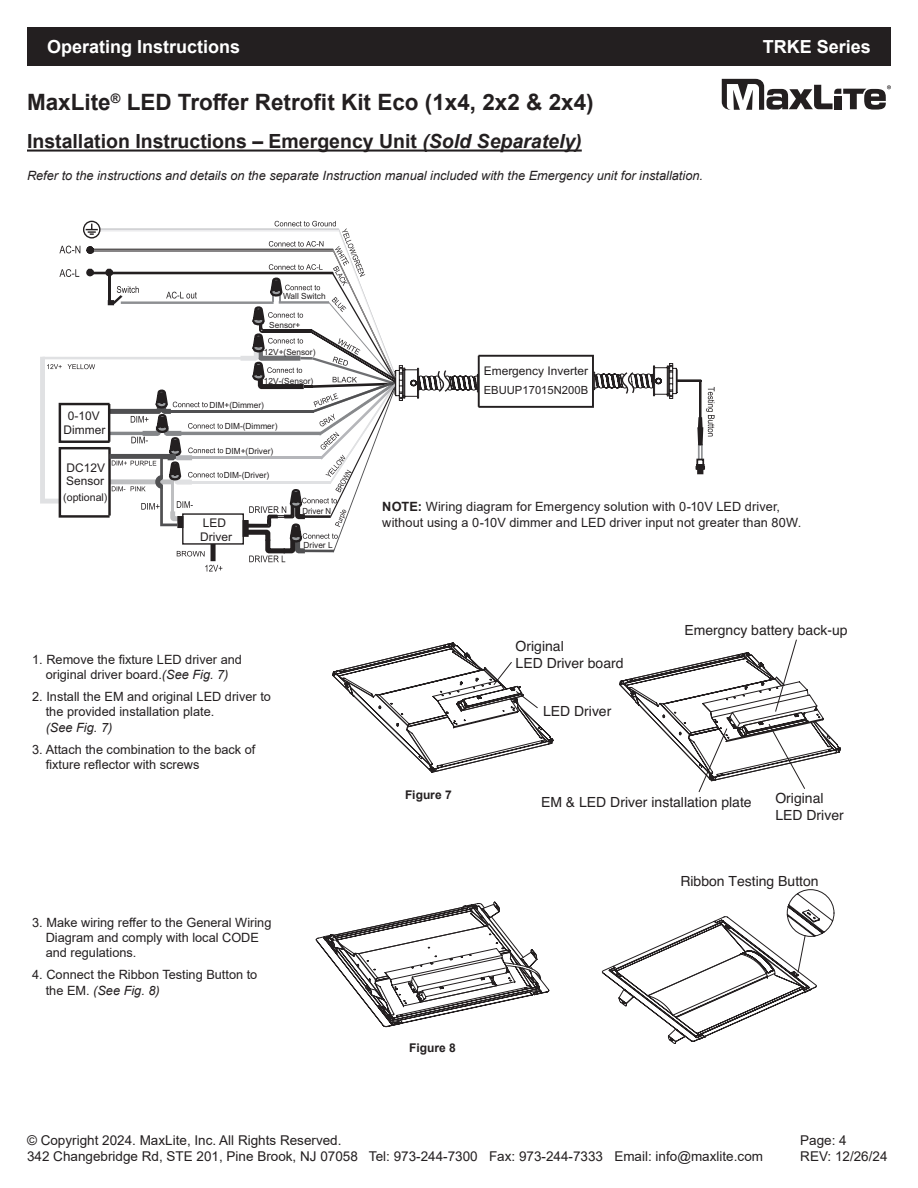
<style>
.page{position:relative;width:918px;height:1188px;background:#fff}
.page>*{position:absolute;margin:0;border:0;box-sizing:border-box;transform-origin:0 0}
.t1{font:700 22.5px "Arial";color:#231f20}
.t2{font:700 19.5px "Arial";color:#231f20}
.t3{font:700 18px "Arial";color:#fff}
.t4{font:13.95px/16.8px "Helvetica";color:#231f20}
.t5{font:13.5px/16.2px "Arial";color:#231f20}
.t6{font:12.75px/15.3px "Arial";color:#231f20}
.t7{font:italic 12.75px "Arial";color:#231f20}
.t8{font:12px/14.1px "Arial";color:#231f20}
.t9{font:700 12px "Arial";color:#231f20}
.t10{font:11.25px "Arial";color:#231f20}
.t11{font:10.65px "Arial";color:#231f20}
.t12{font:8.4px "Arial";color:#231f20}
.t13{font:8.4px "Arial";color:#231f20;scale:.93 1}
.s1{font-style:italic}
.s2{font-weight:700}
</style>
<div class="page">
<div style="left:27px;top:27px;width:864px;height:39px;background:#231f20"></div>
<svg style="left:722px;top:79px;width:169px;height:31px"></svg>
<svg style="left:40px;top:221px;width:675px;height:351px"></svg>
<div style="left:59px;top:447px;width:52px;height:71px;border:2px solid #231f20"></div>
<hr style="left:27px;top:150px;width:555px;height:2px;background:#231f20">
<svg style="left:401px;top:642px;width:69px;height:13px"></svg>
<svg style="left:332px;top:655px;width:509px;height:137px"></svg>
<svg style="left:316px;top:901px;width:184px;height:61px"></svg>
<svg style="left:333px;top:908px;width:269px;height:120px"></svg>
<svg style="left:602px;top:889px;width:232px;height:155px"></svg>
<div style="left:402px;top:787px;width:53px;height:16px;background:#fff"></div>
<h3 class="t3" style="left:47px;top:34px;width:195px">Operating Instructions</h3>
<h3 class="t3" style="left:763px;top:34px;width:110px">TRKE Series</h3>
<p class="t1" style="left:27px;top:86px;width:568px">MaxLite<sup>®</sup> LED Troffer Retrofit Kit Eco (1x4, 2x2 &amp; 2x4)</p>
<p class="t2" style="left:27px;top:128px;width:556px">Installation Instructions – Emergency Unit <span class="s1">(Sold Separately)</span></p>
<p class="t7" style="left:27px;top:167px;width:678px">Refer to the instructions and details on the separate Instruction manual included with the Emergency unit for installation.</p>
<p class="t12" style="left:283px;top:290px;width:44px">Wall Switch</p>
<p class="t12" style="left:269px;top:319px;width:33px">Sensor+</p>
<p class="t12" style="left:264px;top:346px;width:53px">12V+(Sensor)</p>
<p class="t8" style="left:64px;top:409px;width:43px;text-align:center">0-10V<br>Dimmer</p>
<p class="t8" style="left:66px;top:461px;width:40px;line-height:12.8px">DC12V<br>Sensor</p>
<p class="t11" style="left:63px;top:490px;width:46px">(optional)</p>
<p class="t12" style="left:264px;top:375px;width:51px">12V-(Sensor)</p>
<p class="t12" style="left:209px;top:399px;width:56px">DIM+(Dimmer)</p>
<p class="t12" style="left:225px;top:420px;width:54px">DIM-(Dimmer)</p>
<p class="t12" style="left:225px;top:445px;width:49px">DIM+(Driver)</p>
<p class="t12" style="left:224px;top:470px;width:47px">DIM-(Driver)</p>
<p class="t8" style="left:200px;top:515px;width:33px">LED<br>Driver</p>
<p class="t13" style="left:302px;top:505px;width:32px">Driver N</p>
<p class="t12" style="left:304px;top:539px;width:31px">Driver L</p>
<p class="t6" style="left:32px;top:652px;width:211px;text-align:center">1. Remove the fixture LED driver and original driver board.<span class="s1">(See Fig. 7)</span></p>
<p class="t6" style="left:46px;top:689px;width:227px;text-indent:-14px">2. Install the EM and original LED driver to the provided installation plate.<br><span class="s1">(See Fig. 7)</span></p>
<p class="t6" style="left:46px;top:742px;width:211px;text-indent:-14px">3. Attach the combination to the back of fixture reflector with screws</p>
<p class="t6" style="left:46px;top:915px;width:227px;text-indent:-14px">3. Make wiring reffer to the General Wiring<br>Diagram and comply with local CODE and regulations.</p>
<p class="t6" style="left:46px;top:967px;width:213px;text-indent:-14px">4. Connect the Ribbon Testing Button to the EM. <span class="s1">(See Fig. 8)</span></p>
<p class="t8" style="left:484px;top:363px;width:106px">Emergency Inverter</p>
<p class="t10" style="left:484px;top:382px;width:106px">EBUUP17015N200B</p>
<p class="t6" style="left:382px;top:499px;width:420px"><span class="s2">NOTE:</span> Wiring diagram for Emergency solution with 0-10V LED driver, without using a 0-10V dimmer and LED driver input not greater than 80W.</p>
<p class="t9" style="left:405px;top:787px;width:48px">Figure 7</p>
<p class="t4" style="left:516px;top:638px;width:110px">Original<br>LED Driver board</p>
<p class="t4" style="left:543px;top:703px;width:70px">LED Driver</p>
<p class="t4" style="left:684px;top:622px;width:165px">Emergncy battery back-up</p>
<p class="t4" style="left:541px;top:794px;width:212px">EM &amp; LED Driver installation plate</p>
<p class="t4" style="left:775px;top:790px;width:70px">Original<br>LED Driver</p>
<p class="t4" style="left:680px;top:873px;width:140px">Ribbon Testing Button</p>
<p class="t9" style="left:409px;top:1039px;width:48px">Figure 8</p>
<p class="t5" style="left:27px;top:1132px;width:738px">© Copyright 2024. MaxLite, Inc. All Rights Reserved.<br>342 Changebridge Rd, STE 201, Pine Brook, NJ 07058 Tel: 973-244-7300 Fax: 973-244-7333 Email: info@maxlite.com</p>
<p class="t5" style="left:800px;top:1132px;width:89px">Page: 4<br>REV: 12/26/24</p>
</div>
